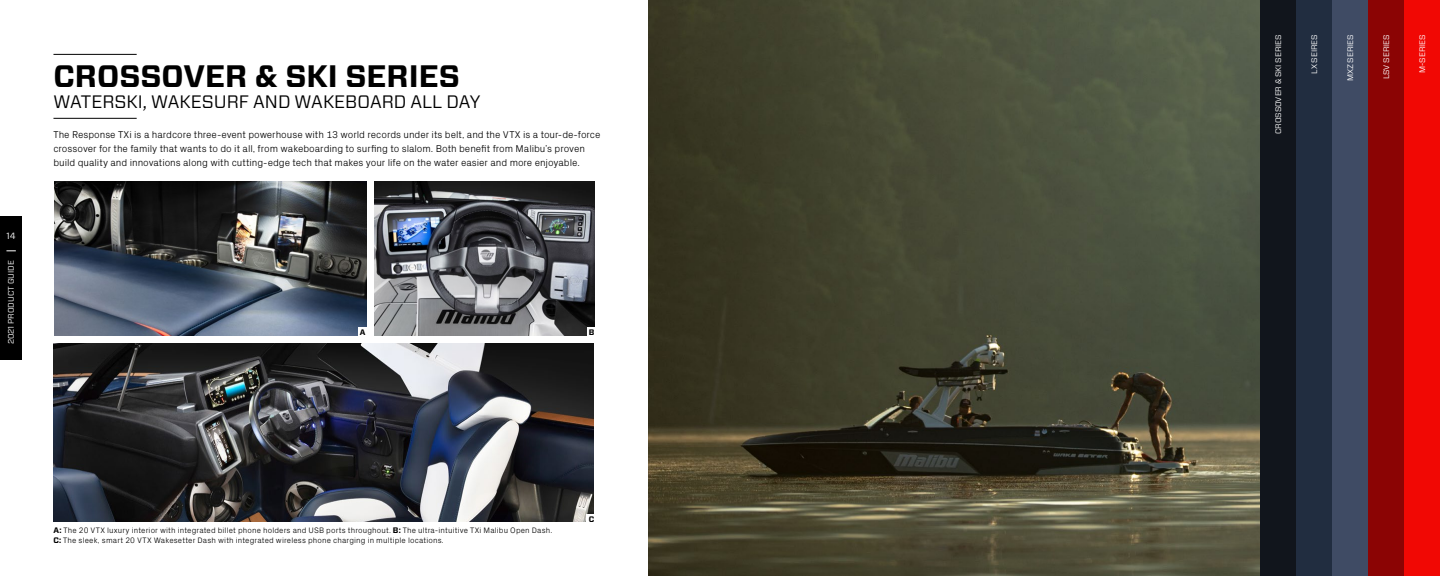
<style>
.page{position:relative;width:1440px;height:576px;background:#fff}
.page>*{position:absolute;margin:0;border:0;box-sizing:border-box;transform-origin:0 0}
.t1{font:700 31px "Forza";color:#000}
.t2{font:18px "Forza";color:#000}
.t3{font:300 10px/14px "Px Grotesk";letter-spacing:-.005em;color:#000}
.t4{font:9px "Forza";color:#fff}
.t5{font:300 8px/10px "Px Grotesk";letter-spacing:.015em;color:#000}
.t6{font:8px "Forza";color:#fff}
.t7{font:700 8px "Forza";color:#000}
.s1{font-family:"Forza";font-weight:700}
</style>
<div class="page">
<img style="left:648px;top:0;width:612px;height:576px">
<hr style="left:53px;top:54px;width:84px;height:1px;background:#000">
<hr style="left:53px;top:118px;width:84px;height:1px;background:#000">
<img style="left:375px;top:181px;width:219px;height:155px">
<img style="left:54px;top:181px;width:312px;height:155px">
<img style="left:53px;top:344px;width:541px;height:178px">
<div style="left:358px;top:327px;width:10px;height:10px;background:#fff"></div>
<div style="left:587px;top:327px;width:10px;height:10px;background:#fff"></div>
<div style="left:587px;top:514px;width:10px;height:9px;background:#fff"></div>
<div style="left:1260px;top:0;width:36px;height:576px;background:#11151c"></div>
<div style="left:1296px;top:0;width:36px;height:576px;background:#212d40"></div>
<div style="left:1332px;top:0;width:36px;height:576px;background:#3f4b64"></div>
<div style="left:1368px;top:0;width:36px;height:576px;background:#8b0404"></div>
<div style="left:1404px;top:0;width:36px;height:576px;background:#f10804"></div>
<div style="left:0;top:216px;width:22px;height:144px;background:#000"></div>
<p class="t4" style="left:6px;top:230px;width:11px">14</p>
<p class="t6" style="left:5px;top:344px;width:85px;rotate:-90deg">2021 PRODUCT GUIDE</p>
<h1 class="t1" style="left:53px;top:56px;width:408px">CROSSOVER &amp; SKI SERIES</h1>
<h2 class="t2" style="left:53px;top:89px;width:428px">WATERSKI, WAKESURF AND WAKEBOARD ALL DAY</h2>
<p class="t3" style="left:53px;top:127px;width:549px">The Response TXi is a hardcore three-event powerhouse with 13 world records under its belt, and the VTX is a tour-de-force crossover for the family that wants to do it all, from wakeboarding to surfing to slalom. Both benefit from Malibu’s proven build quality and innovations along with cutting-edge tech that makes your life on the water easier and more enjoyable.</p>
<p class="t7" style="left:360px;top:327px;width:7px">A</p>
<p class="t7" style="left:589px;top:327px;width:7px">B</p>
<p class="t5" style="left:53px;top:524px;width:501px"><span class="s1">A:</span> The 20 VTX luxury interior with integrated billet phone holders and USB ports throughout. <span class="s1">B:</span> The ultra-intuitive TXi Malibu Open Dash.<br><span class="s1">C:</span> The sleek, smart 20 VTX Wakesetter Dash with integrated wireless phone charging in multiple locations.</p>
<p class="t7" style="left:589px;top:514px;width:7px">C</p>
<p class="t6" style="left:1273px;top:134px;width:101px;rotate:-90deg">CROSSOVER &amp; SKI SERIES</p>
<p class="t6" style="left:1309px;top:74px;width:41px;rotate:-90deg">LX SEIRES</p>
<p class="t6" style="left:1345px;top:81px;width:48px;rotate:-90deg">MXZ SERIES</p>
<p class="t6" style="left:1381px;top:79px;width:46px;rotate:-90deg">LSV SERIES</p>
<p class="t6" style="left:1417px;top:73px;width:40px;rotate:-90deg">M-SERIES</p>
</div>
